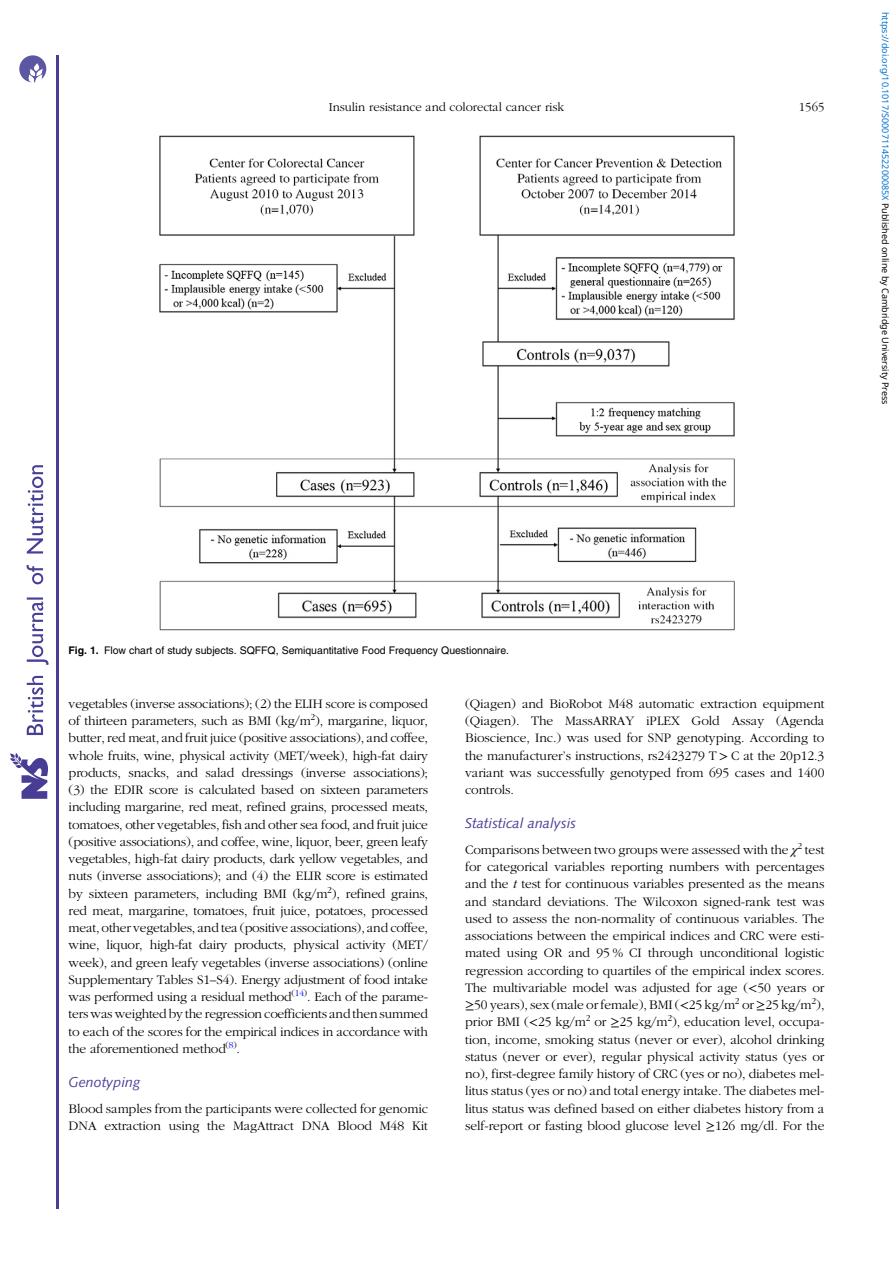
<style>
.page{position:relative;width:893px;height:1263px;background:#fff}
.page>*{position:absolute;margin:0;border:0;box-sizing:border-box;transform-origin:0 0}
.t1{font:14.25px "Adv OT078 e 26 fc.I";color:#483f96}
.t2{font:13.5px/17.2px "Adv OT777 cf 4 fb";color:#000;text-align:justify}
.t3{font:12.75px "Adv OT777 cf 4 fb";color:#000}
.t4{font:10.5px "Adv OT82 c 4 f 4 c 4";color:#000}
.t5{font:9px "Noto Sans";color:#0172cf}
.s1{color:#000}
.s2{font-family:"Adv O Tf 3919 c 9 c.B"}
.s3{font-style:inherit}
.s4{font-family:"Adv OT8608 a 8 d 1"}
.s5{font-family:"Adv O Tdd 3 b 7348.I"}
.s6{font-family:"Adv OT4 e 1564 e 8.I"}
</style>
<div class="page">
<hr style="left:56px;top:55px;width:2px;height:1153px;background:#463f95">
<svg style="left:10px;top:753px;width:38px;height:46px"></svg>
<svg style="left:26px;top:465px;width:23px;height:270px"></svg>
<svg style="left:19px;top:55px;width:27px;height:27px"></svg>
<img style="left:159px;top:135px;width:576px;height:496px">
<p class="t3" style="left:329px;top:102px;width:237px">Insulin resistance and colorectal cancer risk</p>
<p class="t3" style="left:799px;top:102px;width:27px">1565</p>
<p class="t5" style="left:892px;top:12px;width:395px;rotate:90deg">https://doi.org/10.1017/S000711452200085X <span class="s1">Published online by Cambridge University Press</span></p>
<p class="t4" style="left:69px;top:646px;width:442px"><span class="s2">Fig. 1.</span> Flow chart of study subjects. SQFFQ, Semiquantitative Food Frequency Questionnaire.</p>
<p class="t2" style="left:69px;top:696px;width:361px">vegetables (inverse associations); (2) the ELIH score is composed of thirteen parameters, such as BMI (kg/m<sup>2</sup>), margarine, liquor, butter, red meat, and fruit juice (positive associations), and coffee, whole fruits, wine, physical activity (MET/week), high-fat dairy products, snacks, and salad dressings (inverse associations); (3) the EDIR score is calculated based on sixteen parameters including margarine, red meat, refined grains, processed meats, tomatoes, other vegetables, fish and other sea food, and fruit juice (positive associations), and coffee, wine, liquor, beer, green leafy vegetables, high-fat dairy products, dark yellow vegetables, and nuts (inverse associations); and (4) the ELIR score is estimated by sixteen parameters, including BMI (kg/m<sup>2</sup>), refined grains, red meat, margarine, tomatoes, fruit juice, potatoes, processed meat, other vegetables, and tea (positive associations), and coffee, wine, liquor, high-fat dairy products, physical activity (MET/ week), and green leafy vegetables (inverse associations) (online Supplementary Tables S1<span class="s3">–</span>S4). Energy adjustment of food intake was performed using a residual method<sup>(</sup><sup>14</sup><sup>)</sup>. Each of the parame&shy;ters was weighted by the regression coefficients and then summed to each of the scores for the empirical indices in accordance with the aforementioned method<sup>(</sup><sup>8</sup><sup>)</sup>.</p>
<p class="t1" style="left:69px;top:1076px;width:73px">Genotyping</p>
<p class="t2" style="left:69px;top:1101px;width:361px">Blood samples from the participants were collected for genomic<br>DNA extraction using the MagAttract DNA Blood M48 Kit</p>
<p class="t2" style="left:465px;top:696px;width:361px">(Qiagen) and BioRobot M48 automatic extraction equipment (Qiagen). The MassARRAY iPLEX Gold Assay (Agenda Bioscience, Inc.) was used for SNP genotyping. According to the manufacturer<span class="s3">’</span>s instructions, rs2423279 T <span class="s4">&gt;</span> C at the 20p12.3 variant was successfully genotyped from 695 cases and 1400 controls.</p>
<p class="t1" style="left:465px;top:818px;width:112px">Statistical analysis</p>
<p class="t2" style="left:465px;top:842px;width:361px">Comparisons between two groups were assessed with the <span class="s5">χ</span><sup>2</sup> test for categorical variables reporting numbers with percentages and the <span class="s6">t</span> test for continuous variables presented as the means and standard deviations. The Wilcoxon signed-rank test was used to assess the non-normality of continuous variables. The associations between the empirical indices and CRC were esti&shy;mated using OR and 95 % CI through unconditional logistic regression according to quartiles of the empirical index scores.<br>The multivariable model was adjusted for age (<span class="s4">&lt;</span>50 years or <span class="s4">≥</span>50 years), sex (male or female), BMI (<span class="s4">&lt;</span>25 kg/m<sup>2</sup> or <span class="s4">≥</span>25 kg/m<sup>2</sup>), prior BMI (<span class="s4">&lt;</span>25 kg/m<sup>2</sup> or <span class="s4">≥</span>25 kg/m<sup>2</sup>), education level, occupa&shy;tion, income, smoking status (never or ever), alcohol drinking status (never or ever), regular physical activity status (yes or no), first-degree family history of CRC (yes or no), diabetes mel&shy;litus status (yes or no) and total energy intake. The diabetes mel&shy;litus status was defined based on either diabetes history from a self-report or fasting blood glucose level <span class="s4">≥</span>126 mg/dl. For the</p>
</div>
